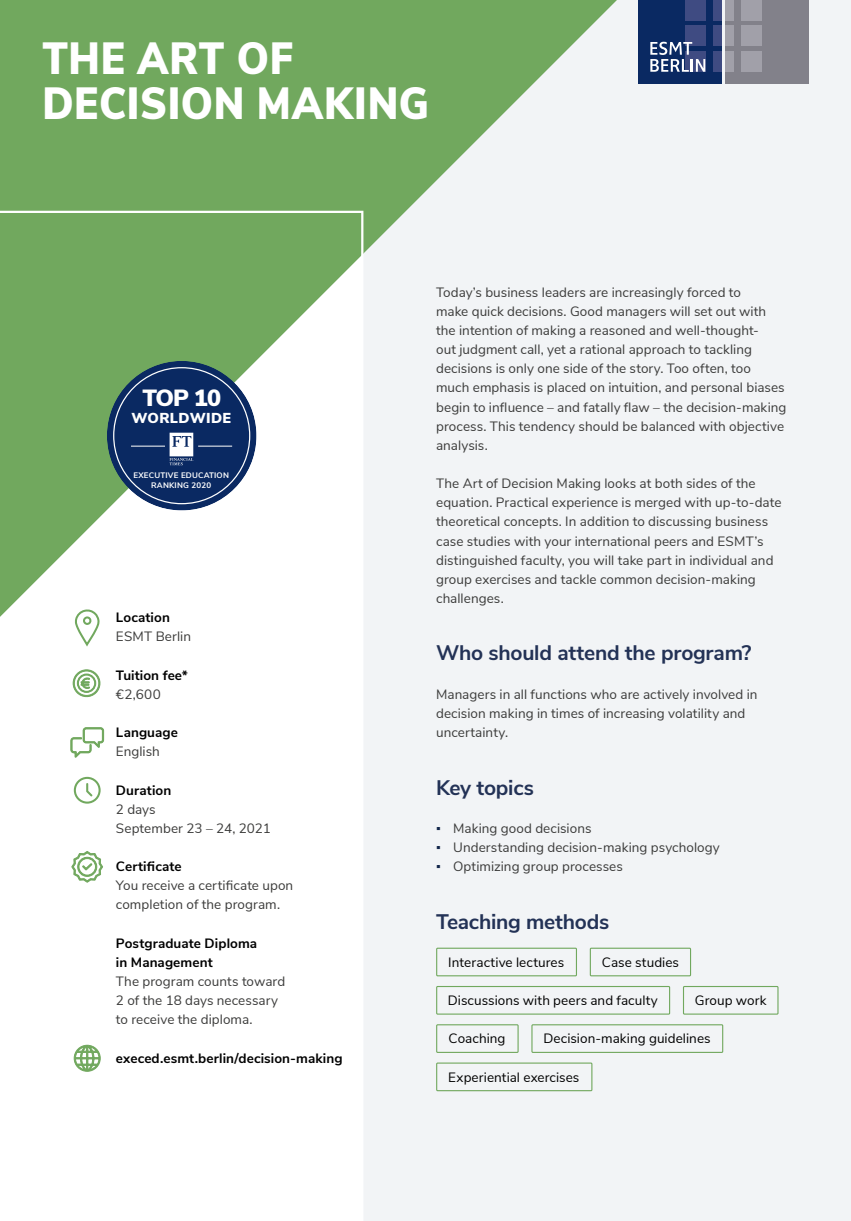
<style>
.page{position:relative;width:851px;height:1221px;background:#fff}
.page>*{position:absolute;margin:0;border:0;box-sizing:border-box;transform-origin:0 0}
.t1{font:900 45px/45px "Nunito Sans";letter-spacing:.015em;color:#fff;scale:.9 1}
.t2{font:900 23.4px "Nunito Sans";color:#fff}
.t3{font:700 21px "Nunito Sans";letter-spacing:-.015em;color:#233256}
.t4{font:900 14.4px "Nunito Sans";letter-spacing:.025em;color:#fff}
.t5{font:13.5px/19.2px "Nunito Sans";letter-spacing:.005em;color:#3b3b3a}
.t6{font:13.5px "Nunito Sans";letter-spacing:.005em;color:#000}
.t7{font:700 13.5px/19.2px "Nunito Sans";letter-spacing:.005em;color:#000}
.t8{font:700 7.95px/9.6px "Nunito Sans";letter-spacing:.025em;color:#fff;text-align:center}
.s1{font-family:"Arial";color:#112549}
</style>
<div class="page">
<div style="left:363px;top:0;width:487px;height:1220px;background:#f2f4f6"></div>
<svg style="left:0;top:0;width:617px;height:254px;fill:#71a85e"></svg>
<svg style="left:0;top:211px;width:363px;height:861px"></svg>
<div style="left:638px;top:0;width:84px;height:84px;background:#0a2962"></div>
<div style="left:685px;top:0;width:20px;height:20px;background:#3f4b82"></div>
<div style="left:713px;top:0;width:9px;height:20px;background:#3f4b82"></div>
<div style="left:685px;top:26px;width:20px;height:20px;background:#3f4b82"></div>
<div style="left:713px;top:26px;width:9px;height:20px;background:#3f4b82"></div>
<div style="left:713px;top:52px;width:9px;height:20px;background:#3f4b82"></div>
<div style="left:724px;top:0;width:84px;height:84px;background:#82818a"></div>
<div style="left:724px;top:0;width:9px;height:20px;background:#a1a0a9"></div>
<div style="left:741px;top:26px;width:20px;height:20px;background:#a1a0a9"></div>
<div style="left:741px;top:0;width:20px;height:20px;background:#a1a0a9"></div>
<div style="left:741px;top:52px;width:20px;height:20px;background:#a1a0a9"></div>
<div style="left:724px;top:26px;width:9px;height:20px;background:#a1a0a9"></div>
<div style="left:724px;top:52px;width:9px;height:20px;background:#a1a0a9"></div>
<svg style="left:650px;top:42px;width:55px;height:30px"></svg>
<svg style="left:107px;top:361px;width:149px;height:149px;background:#3a5779"></svg>
<hr style="left:131px;top:445px;width:34px;height:1px;background:#fff">
<hr style="left:198px;top:445px;width:34px;height:1px;background:#fff">
<div style="left:436px;top:947px;width:141px;height:29px;border:1px solid #71a85e"></div>
<div style="left:436px;top:1024px;width:82px;height:28px;border:1px solid #71a85e"></div>
<div style="left:531px;top:1024px;width:192px;height:28px;border:1px solid #71a85e"></div>
<div style="left:436px;top:1062px;width:156px;height:29px;border:1px solid #71a85e"></div>
<div style="left:589px;top:947px;width:102px;height:29px;border:1px solid #71a85e"></div>
<div style="left:436px;top:985px;width:234px;height:29px;border:1px solid #71a85e"></div>
<div style="left:682px;top:985px;width:96px;height:29px;border:1px solid #71a85e"></div>
<svg style="left:73px;top:607px;width:27px;height:40px"></svg>
<div style="left:83px;top:616px;width:8px;height:9px;border:2px solid #71a85e;border-radius:50%"></div>
<svg style="left:72px;top:669px;width:30px;height:30px"></svg>
<svg style="left:70px;top:727px;width:34px;height:30px"></svg>
<svg style="left:74px;top:776px;width:27px;height:27px"></svg>
<svg style="left:71px;top:846px;width:32px;height:40px"></svg>
<svg style="left:74px;top:1044px;width:27px;height:27px"></svg>
<h1 class="t1" style="left:43px;top:34px;width:431px">THE ART OF<br>DECISION MAKING</h1>
<h2 class="t2" style="left:142px;top:381px;width:80px">TOP 10</h2>
<p class="t4" style="left:131px;top:407px;width:101px">WORLDWIDE</p>
<p class="t8" style="left:134px;top:470px;width:97px">EXECUTIVE EDUCATION<br>RANKING 2020</p>
<p class="t7" style="left:116px;top:607px;width:55px">Location</p>
<p class="t5" style="left:116px;top:626px;width:77px">ESMT Berlin</p>
<p class="t7" style="left:116px;top:664px;width:74px">Tuition fee*</p>
<p class="t5" style="left:116px;top:683px;width:46px">€2,600</p>
<p class="t7" style="left:116px;top:722px;width:63px">Language</p>
<p class="t5" style="left:116px;top:741px;width:45px">English</p>
<p class="t7" style="left:116px;top:779px;width:57px">Duration</p>
<p class="t5" style="left:116px;top:798px;width:156px">2 days<br>September 23 – 24, 2021</p>
<p class="t7" style="left:116px;top:856px;width:67px">Certificate</p>
<p class="t5" style="left:116px;top:875px;width:179px">You receive a certificate upon completion of the program.</p>
<p class="t7" style="left:116px;top:932px;width:143px">Postgraduate Diploma in Management</p>
<p class="t5" style="left:116px;top:970px;width:171px">The program counts toward<br>2 of the 18 days necessary to receive the diploma.</p>
<p class="t7" style="left:116px;top:1047px;width:228px">execed.esmt.berlin/decision-making</p>
<p class="t5" style="left:436px;top:281px;width:352px">Today’s business leaders are increasingly forced to<br>make quick decisions. Good managers will set out with the intention of making a reasoned and well-thought-<br>out judgment call, yet a rational approach to tackling decisions is only one side of the story. Too often, too much emphasis is placed on intuition, and personal biases begin to influence – and fatally flaw – the decision-making process. This tendency should be balanced with objective analysis.</p>
<p class="t5" style="left:436px;top:473px;width:347px">The Art of Decision Making looks at both sides of the equation. Practical experience is merged with up-to-date theoretical concepts. In addition to discussing business case studies with your international peers and ESMT’s distinguished faculty, you will take part in individual and group exercises and tackle common decision-making challenges.</p>
<h3 class="t3" style="left:436px;top:637px;width:317px">Who should attend the program?</h3>
<p class="t5" style="left:436px;top:683px;width:323px">Managers in all functions who are actively involved in decision making in times of increasing volatility and uncertainty.</p>
<h3 class="t3" style="left:436px;top:771px;width:99px">Key topics</h3>
<p class="t5" style="left:436px;top:817px;width:157px"><span class="s1">▪</span> Making good decisions</p>
<p class="t5" style="left:436px;top:836px;width:285px"><span class="s1">▪</span> Understanding decision-making psychology</p>
<p class="t5" style="left:436px;top:855px;width:188px"><span class="s1">▪</span> Optimizing group processes</p>
<h3 class="t3" style="left:436px;top:905px;width:175px">Teaching methods</h3>
<p class="t6" style="left:601px;top:952px;width:79px">Case studies</p>
<p class="t6" style="left:448px;top:990px;width:211px">Discussions with peers and faculty</p>
<p class="t6" style="left:694px;top:990px;width:73px">Group work</p>
<p class="t6" style="left:448px;top:952px;width:117px">Interactive lectures</p>
<p class="t6" style="left:448px;top:1028px;width:58px">Coaching</p>
<p class="t6" style="left:543px;top:1028px;width:169px">Decision-making guidelines</p>
<p class="t6" style="left:448px;top:1067px;width:133px">Experiential exercises</p>
</div>
